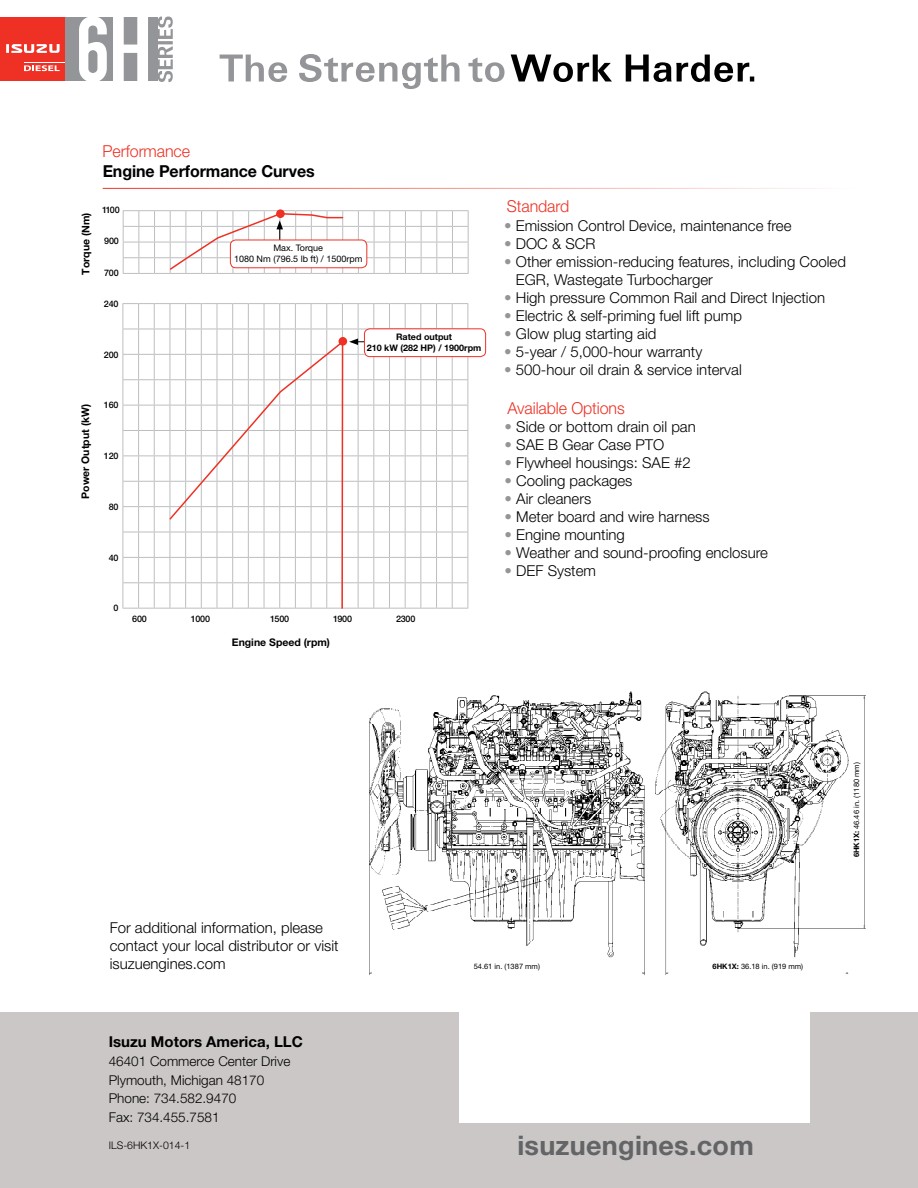
<style>
.page{position:relative;width:918px;height:1188px;background:#fff}
.page>*{position:absolute;margin:0;border:0;box-sizing:border-box;transform-origin:0 0}
.t1{font:700 27px "Helvetica Neue LT Pro";letter-spacing:.01em;color:#636466}
.t2{font:300 16.5px "Helvetica Neue LT Pro";letter-spacing:-.005em;color:#ee3124}
.t3{font:700 16.5px "Helvetica Neue LT Pro";letter-spacing:-.005em;color:#000}
.t4{font:300 15px/18px "Helvetica Neue LT Pro";color:#000}
.t5{font:700 15px "Helvetica Neue LT Pro";color:#000}
.t6{font:300 13.5px/18.9px "Helvetica Neue LT Pro";color:#000}
.t7{font:700 10.5px "Helvetica Neue LT Pro";color:#000}
.t8{font:300 10.5px "Helvetica Neue LT Pro";color:#000}
.t9{font:500 9px "Helvetica Neue LT Pro";letter-spacing:-.02em;color:#000}
.t10{font:9px/10.8px "Helvetica Neue LT Pro";color:#000;text-align:center}
.t11{font:700 9px/10.8px "Helvetica Neue LT Pro";color:#000;text-align:center}
.t12{font:7.5px "Helvetica Neue LT Pro";color:#000}
.s1{color:#939598}
.s2{font-weight:700}
</style>
<div class="page">
<svg style="left:457px;top:700px;width:408px;height:6px"></svg>
<svg style="left:375px;top:706px;width:490px;height:6px"></svg>
<svg style="left:370px;top:712px;width:495px;height:6px"></svg>
<svg style="left:369px;top:718px;width:496px;height:6px"></svg>
<svg style="left:369px;top:724px;width:496px;height:6px"></svg>
<svg style="left:369px;top:730px;width:496px;height:6px"></svg>
<svg style="left:369px;top:736px;width:496px;height:6px"></svg>
<svg style="left:369px;top:742px;width:496px;height:6px"></svg>
<svg style="left:369px;top:748px;width:496px;height:6px"></svg>
<svg style="left:369px;top:754px;width:496px;height:6px"></svg>
<svg style="left:369px;top:760px;width:496px;height:6px"></svg>
<svg style="left:369px;top:766px;width:496px;height:6px"></svg>
<svg style="left:369px;top:772px;width:496px;height:6px"></svg>
<svg style="left:369px;top:779px;width:496px;height:6px"></svg>
<svg style="left:369px;top:785px;width:496px;height:6px"></svg>
<svg style="left:369px;top:791px;width:496px;height:6px"></svg>
<svg style="left:369px;top:797px;width:496px;height:6px"></svg>
<svg style="left:369px;top:803px;width:496px;height:6px"></svg>
<svg style="left:369px;top:809px;width:496px;height:6px"></svg>
<svg style="left:369px;top:815px;width:496px;height:6px"></svg>
<svg style="left:369px;top:821px;width:496px;height:6px"></svg>
<svg style="left:369px;top:827px;width:496px;height:6px"></svg>
<svg style="left:369px;top:833px;width:496px;height:6px"></svg>
<svg style="left:369px;top:839px;width:496px;height:6px"></svg>
<svg style="left:369px;top:845px;width:496px;height:6px"></svg>
<svg style="left:369px;top:851px;width:496px;height:6px"></svg>
<svg style="left:369px;top:857px;width:496px;height:6px"></svg>
<svg style="left:369px;top:863px;width:496px;height:6px"></svg>
<svg style="left:369px;top:869px;width:496px;height:6px"></svg>
<svg style="left:369px;top:875px;width:496px;height:6px"></svg>
<img style="left:369px;top:905px;width:496px;height:6px">
<svg style="left:369px;top:917px;width:496px;height:6px"></svg>
<div style="left:851px;top:718px;width:11px;height:183px;background:#fff"></div>
<div style="left:0;top:1012px;width:918px;height:176px;background:#cac7c6"></div>
<div style="left:459px;top:1008px;width:351px;height:115px;background:#fff"></div>
<svg style="left:511px;top:55px;width:243px;height:27px"></svg>
<svg style="left:220px;top:54px;width:285px;height:35px"></svg>
<div style="left:0;top:16px;width:66px;height:66px;background:#ee3124"></div>
<hr style="left:24px;top:62px;width:42px;height:1px;background:#fff">
<svg style="left:6px;top:44px;width:54px;height:9px"></svg>
<svg style="left:24px;top:65px;width:36px;height:6px"></svg>
<div style="left:65px;top:16px;width:93px;height:66px;background:#939598"></div>
<hr style="left:103px;top:188px;width:761px;height:1px;background:#ee3124">
<svg style="left:123px;top:303px;width:346px;height:306px"></svg>
<div style="left:364px;top:329px;width:122px;height:28px;background:#fff;border-radius:5px"></div>
<div style="left:364px;top:328px;width:122px;height:29px;border:1px solid #ee3124;border-radius:5px"></div>
<svg style="left:79px;top:16px;width:69px;height:66px"></svg>
<svg style="left:158px;top:17px;width:15px;height:65px"></svg>
<svg style="left:168px;top:339px;width:176px;height:270px"></svg>
<svg style="left:123px;top:210px;width:346px;height:64px"></svg>
<div style="left:230px;top:240px;width:137px;height:28px;background:#fff;border-radius:5px"></div>
<div style="left:230px;top:240px;width:137px;height:28px;border:1px solid #ee3124;border-radius:5px"></div>
<p class="t7" style="left:79px;top:275px;width:64px;rotate:-90deg">Torque (Nm)</p>
<p class="t2" style="left:103px;top:141px;width:89px">Performance</p>
<p class="t3" style="left:103px;top:161px;width:214px">Engine Performance Curves</p>
<p class="t9" style="left:102px;top:204px;width:19px">1100</p>
<p class="t9" style="left:104px;top:236px;width:16px">900</p>
<p class="t9" style="left:104px;top:267px;width:16px">700</p>
<p class="t9" style="left:104px;top:298px;width:16px">240</p>
<p class="t9" style="left:104px;top:349px;width:16px">200</p>
<p class="t10" style="left:234px;top:242px;width:130px">Max. Torque<br>1080 Nm (796.5 lb ft) / 1500rpm</p>
<p class="t11" style="left:367px;top:331px;width:116px">Rated output<br>210 kW (282 HP) / 1900rpm</p>
<p class="t7" style="left:79px;top:499px;width:96px;rotate:-90deg">Power Output (kW)</p>
<p class="t9" style="left:104px;top:400px;width:16px">160</p>
<p class="t9" style="left:104px;top:451px;width:16px">120</p>
<p class="t9" style="left:109px;top:501px;width:11px">80</p>
<p class="t9" style="left:109px;top:552px;width:11px">40</p>
<p class="t9" style="left:114px;top:603px;width:7px">0</p>
<p class="t9" style="left:132px;top:613px;width:16px">600</p>
<p class="t9" style="left:191px;top:613px;width:21px">1000</p>
<p class="t9" style="left:270px;top:613px;width:20px">1500</p>
<p class="t9" style="left:333px;top:613px;width:20px">1900</p>
<p class="t9" style="left:396px;top:613px;width:21px">2300</p>
<p class="t7" style="left:232px;top:636px;width:100px">Engine Speed (rpm)</p>
<p class="t2" style="left:507px;top:196px;width:64px">Standard</p>
<p class="t4" style="left:504px;top:217px;width:289px"><span class="s1">•</span> Emission Control Device, maintenance free</p>
<p class="t4" style="left:504px;top:235px;width:93px"><span class="s1">•</span> DOC &amp; SCR</p>
<p class="t4" style="left:516px;top:253px;width:332px;text-indent:-12px"><span class="s1">•</span> Other emission-reducing features, including Cooled<br>EGR, Wastegate Turbocharger</p>
<p class="t4" style="left:504px;top:289px;width:322px"><span class="s1">•</span> High pressure Common Rail and Direct Injection</p>
<p class="t4" style="left:504px;top:307px;width:239px"><span class="s1">•</span> Electric &amp; self-priming fuel lift pump</p>
<p class="t4" style="left:504px;top:325px;width:154px"><span class="s1">•</span> Glow plug starting aid</p>
<p class="t4" style="left:504px;top:343px;width:200px"><span class="s1">•</span> 5-year / 5,000-hour warranty</p>
<p class="t4" style="left:504px;top:361px;width:239px"><span class="s1">•</span> 500-hour oil drain &amp; service interval</p>
<p class="t2" style="left:508px;top:398px;width:119px">Available Options</p>
<p class="t4" style="left:505px;top:418px;width:193px"><span class="s1">•</span> Side or bottom drain oil pan</p>
<p class="t4" style="left:505px;top:436px;width:161px"><span class="s1">•</span> SAE B Gear Case PTO</p>
<p class="t4" style="left:505px;top:454px;width:188px"><span class="s1">•</span> Flywheel housings: SAE #2</p>
<p class="t4" style="left:505px;top:472px;width:129px"><span class="s1">•</span> Cooling packages</p>
<p class="t4" style="left:505px;top:490px;width:88px"><span class="s1">•</span> Air cleaners</p>
<p class="t4" style="left:505px;top:508px;width:207px"><span class="s1">•</span> Meter board and wire harness</p>
<p class="t4" style="left:505px;top:526px;width:122px"><span class="s1">•</span> Engine mounting</p>
<p class="t4" style="left:505px;top:544px;width:265px"><span class="s1">•</span> Weather and sound-proofing enclosure</p>
<p class="t4" style="left:505px;top:562px;width:93px"><span class="s1">•</span> DEF System</p>
<p class="t4" style="left:110px;top:918px;width:230px">For additional information, please contact your local distributor or visit isuzuengines.com</p>
<p class="t12" style="left:474px;top:962px;width:68px">54.61 in. (1387 mm)</p>
<p class="t12" style="left:713px;top:962px;width:92px"><span class="s2">6HK1X:</span> 36.18 in. (919 mm)</p>
<p class="t5" style="left:109px;top:1032px;width:196px">Isuzu Motors America, LLC</p>
<p class="t6" style="left:109px;top:1051px;width:183px">46401 Commerce Center Drive<br>Plymouth, Michigan 48170<br>Phone: 734.582.9470<br>Fax: 734.455.7581</p>
<p class="t8" style="left:109px;top:1139px;width:83px">ILS-6HK1X-014-1</p>
<h1 class="t1" style="left:517px;top:1128px;width:238px">isuzuengines.com</h1>
<p class="t12" style="left:852px;top:857px;width:97px;rotate:-90deg"><span class="s2">6HK1X:</span> 46.46 in. (1180 mm)</p>
</div>
